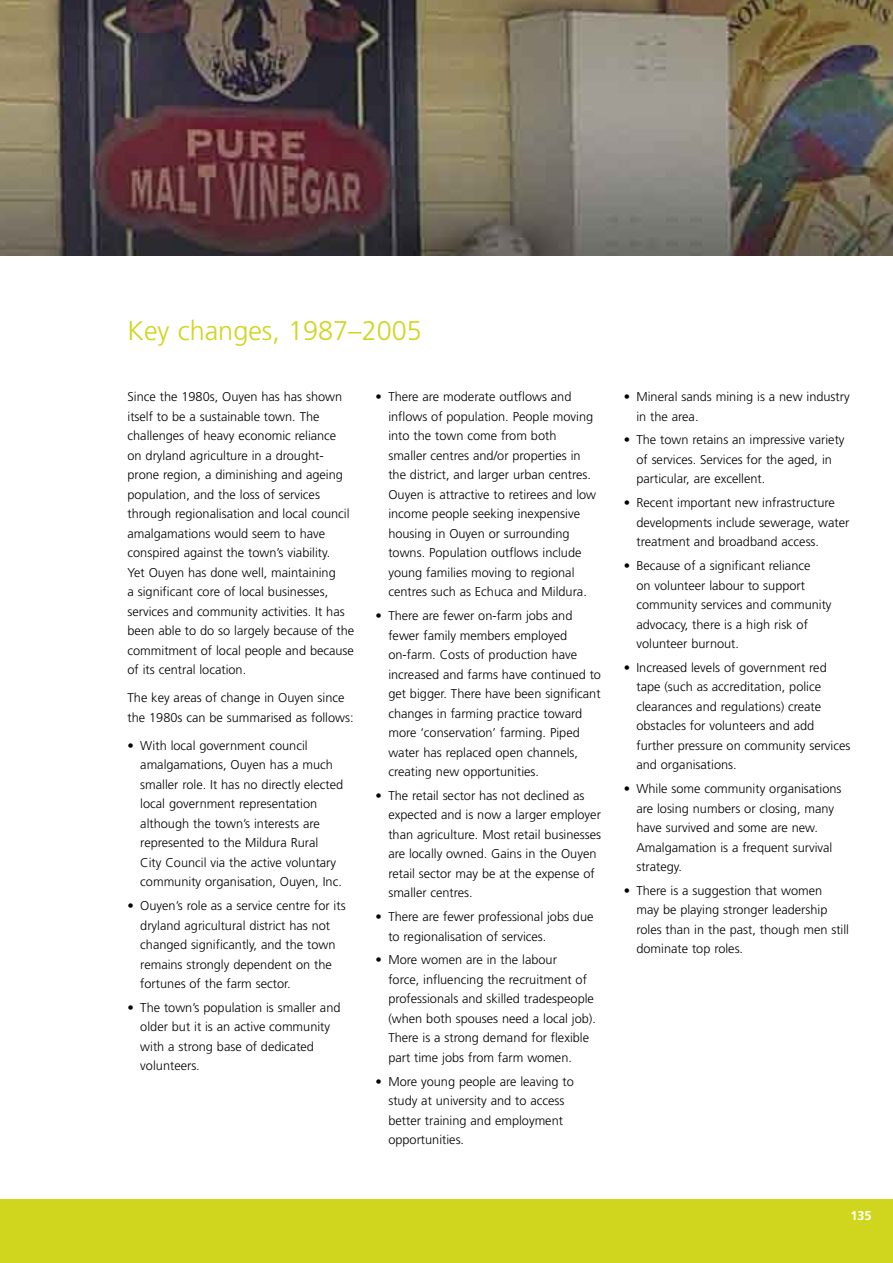
<style>
.page{position:relative;width:893px;height:1263px;background:#fff}
.page>*{position:absolute;margin:0;border:0;box-sizing:border-box;transform-origin:0 0}
.t1{font:300 27px "Frutiger";color:#d0d51d}
.t2{font:300 12.75px/19.5px "Frutiger";color:#000}
.t3{font:700 12.75px "Frutiger";color:#fff}
</style>
<div class="page">
<div style="left:0;top:1200px;width:893px;height:63px;background:#d0d51d"></div>
<img style="left:0;top:0;width:893px;height:255px">
<h1 class="t1" style="left:128px;top:315px;width:296px">Key changes, 1987–2005</h1>
<p class="t2" style="left:128px;top:387px;width:228px">Since the 1980s, Ouyen has has shown itself to be a sustainable town. The challenges of heavy economic reliance<br>on dryland agriculture in a drought&shy;prone region, a diminishing and ageing population, and the loss of services through regionalisation and local council amalgamations would seem to have conspired against the town’s viability.<br>Yet Ouyen has done well, maintaining<br>a significant core of local businesses, services and community activities. It has been able to do so largely because of the commitment of local people and because of its central location.</p>
<p class="t2" style="left:128px;top:688px;width:228px">The key areas of change in Ouyen since the 1980s can be summarised as follows:</p>
<p class="t2" style="left:140px;top:736px;width:204px;text-indent:-13px">• With local government council amalgamations, Ouyen has a much smaller role. It has no directly elected local government representation although the town’s interests are represented to the Mildura Rural<br>City Council via the active voluntary community organisation, Ouyen, Inc.</p>
<p class="t2" style="left:140px;top:896px;width:207px;text-indent:-13px">• Ouyen’s role as a service centre for its dryland agricultural district has not changed significantly, and the town remains strongly dependent on the fortunes of the farm sector.</p>
<p class="t2" style="left:140px;top:998px;width:202px;text-indent:-13px">• The town’s population is smaller and older but it is an active community with a strong base of dedicated volunteers.</p>
<p class="t2" style="left:388px;top:387px;width:209px;text-indent:-13px">• There are moderate outflows and inflows of population. People moving into the town come from both smaller centres and/or properties in the district, and larger urban centres.<br>Ouyen is attractive to retirees and low income people seeking inexpensive housing in Ouyen or surrounding towns. Population outflows include young families moving to regional centres such as Echuca and Mildura.</p>
<p class="t2" style="left:388px;top:606px;width:214px;text-indent:-13px">• There are fewer on-farm jobs and fewer family members employed on-farm. Costs of production have increased and farms have continued to get bigger. There have been significant changes in farming practice toward more ‘conservation’ farming. Piped water has replaced open channels, creating new opportunities.</p>
<p class="t2" style="left:388px;top:785px;width:214px;text-indent:-13px">• The retail sector has not declined as expected and is now a larger employer than agriculture. Most retail businesses are locally owned. Gains in the Ouyen retail sector may be at the expense of smaller centres.</p>
<p class="t2" style="left:388px;top:907px;width:207px;text-indent:-13px">• There are fewer professional jobs due to regionalisation of services.</p>
<p class="t2" style="left:388px;top:950px;width:209px;text-indent:-13px">• More women are in the labour<br>force, influencing the recruitment of professionals and skilled tradespeople (when both spouses need a local job).<br>There is a strong demand for flexible part time jobs from farm women.</p>
<p class="t2" style="left:388px;top:1071px;width:187px;text-indent:-13px">• More young people are leaving to study at university and to access better training and employment opportunities.</p>
<p class="t2" style="left:636px;top:387px;width:215px;text-indent:-13px">• Mineral sands mining is a new industry in the area.</p>
<p class="t2" style="left:636px;top:430px;width:210px;text-indent:-13px">• The town retains an impressive variety of services. Services for the aged, in particular, are excellent.</p>
<p class="t2" style="left:636px;top:493px;width:214px;text-indent:-13px">• Recent important new infrastructure developments include sewerage, water treatment and broadband access.</p>
<p class="t2" style="left:636px;top:556px;width:197px;text-indent:-13px">• Because of a significant reliance<br>on volunteer labour to support community services and community advocacy, there is a high risk of volunteer burnout.</p>
<p class="t2" style="left:636px;top:658px;width:216px;text-indent:-13px">• Increased levels of government red tape (such as accreditation, police clearances and regulations) create obstacles for volunteers and add further pressure on community services and organisations.</p>
<p class="t2" style="left:636px;top:779px;width:207px;text-indent:-13px">• While some community organisations are losing numbers or closing, many have survived and some are new.<br>Amalgamation is a frequent survival strategy.</p>
<p class="t2" style="left:636px;top:881px;width:214px;text-indent:-13px">• There is a suggestion that women<br>may be playing stronger leadership roles than in the past, though men still dominate top roles.</p>
<p class="t3" style="left:850px;top:1208px;width:23px">135</p>
</div>
